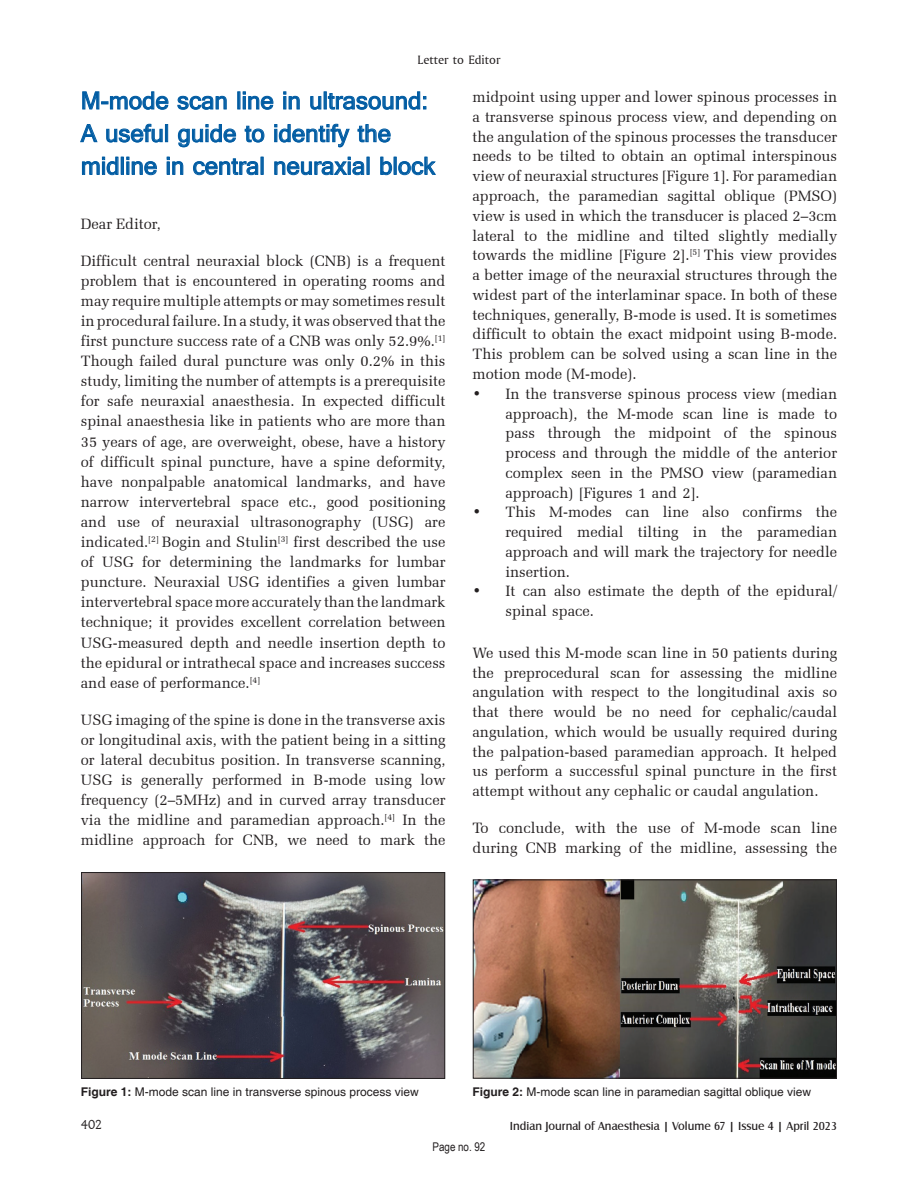
<style>
.page{position:relative;width:918px;height:1188px;background:#fff}
.page>*{position:absolute;margin:0;border:0;box-sizing:border-box;transform-origin:0 0}
.AT{font:24px/32.7px "Microsoft Sans Serif";color:#015ca3}
.TX{font:15px/20.1px "Zapf Elliptical 711 BT";color:#231f20;text-align:justify}
.L{font:15px/19.8px "Zapf Elliptical 711 BT";color:#231f20;text-align:justify}
.LL{font:15px/19.8px "Zapf Elliptical 711 BT";color:#231f20}
.t1{font:12.75px "Amerigo BT Roman A";color:#231f20}
.FGC{font:12px "Helvetica";color:#231f20}
.t2{font:12px "Castle T";color:#231f20}
.TX-2{font:12px "Arial Narrow";color:#231f20}
.t3{font:300 12px "Flareserif 821 BT";color:#231f20}
.s1{font-weight:700}
</style>
<div class="page">
<svg style="left:82px;top:91px;width:87px;height:19px"></svg>
<svg style="left:177px;top:96px;width:50px;height:14px"></svg>
<svg style="left:243px;top:91px;width:31px;height:19px"></svg>
<svg style="left:283px;top:91px;width:17px;height:19px"></svg>
<svg style="left:310px;top:96px;width:12px;height:14px"></svg>
<div style="left:324px;top:91px;width:3px;height:18px;border:1px solid #015ca3"></div>
<svg style="left:328px;top:91px;width:98px;height:19px"></svg>
<svg style="left:80px;top:124px;width:18px;height:18px"></svg>
<svg style="left:106px;top:123px;width:57px;height:20px"></svg>
<div style="left:165px;top:124px;width:3px;height:18px;border:1px solid #015ca3"></div>
<svg style="left:178px;top:124px;width:58px;height:24px"></svg>
<svg style="left:244px;top:125px;width:21px;height:18px"></svg>
<svg style="left:274px;top:123px;width:76px;height:25px"></svg>
<svg style="left:357px;top:124px;width:34px;height:19px"></svg>
<svg style="left:82px;top:156px;width:37px;height:19px"></svg>
<div style="left:121px;top:157px;width:3px;height:18px;border:1px solid #015ca3"></div>
<svg style="left:126px;top:157px;width:31px;height:18px"></svg>
<svg style="left:167px;top:157px;width:17px;height:18px"></svg>
<svg style="left:193px;top:158px;width:65px;height:17px"></svg>
<svg style="left:274px;top:157px;width:90px;height:18px"></svg>
<svg style="left:380px;top:156px;width:12px;height:19px"></svg>
<div style="left:394px;top:157px;width:3px;height:18px;border:1px solid #015ca3"></div>
<svg style="left:398px;top:156px;width:38px;height:19px"></svg>
<img style="left:83px;top:874px;width:360px;height:203px">
<div style="left:81px;top:872px;width:364px;height:207px;border:1px solid #231f20"></div>
<img style="left:475px;top:882px;width:360px;height:194px">
<div style="left:473px;top:880px;width:364px;height:198px;border:1px solid #231f20"></div>
<p class="t1" style="left:417px;top:52px;width:85px">Letter to Editor</p>
<p class="AT" style="left:81px;top:84px;width:356px">M‑mode scan line in ultrasound:<br>A useful guide to identify the midline in central neuraxial block</p>
<p class="TX" style="left:472px;top:87px;width:366px">midpoint using upper and lower spinous processes in a transverse spinous process view, and depending on the angulation of the spinous processes the transducer needs to be tilted to obtain an optimal interspinous view of neuraxial structures [Figure 1]. For paramedian approach, the paramedian sagittal oblique (PMSO) view is used in which the transducer is placed 2–3cm lateral to the midline and tilted slightly medially towards the midline [Figure 2].<sup>[5]</sup> This view provides a better image of the neuraxial structures through the widest part of the interlaminar space. In both of these techniques, generally, B‑mode is used. It is sometimes difficult to obtain the exact midpoint using B‑mode.<br>This problem can be solved using a scan line in the motion mode (M‑mode).</p>
<p class="L" style="left:506px;top:384px;width:333px;text-indent:-33px">• In the transverse spinous process view (median approach), the M‑mode scan line is made to pass through the midpoint of the spinous process and through the middle of the anterior complex seen in the PMSO view (paramedian approach) [Figures 1 and 2].</p>
<p class="L" style="left:506px;top:502px;width:333px;text-indent:-33px">• This M‑modes can line also confirms the required medial tilting in the paramedian approach and will mark the trajectory for needle insertion.</p>
<p class="LL" style="left:506px;top:581px;width:333px;text-indent:-33px">• It can also estimate the depth of the epidural/ spinal space.</p>
<p class="TX" style="left:472px;top:643px;width:366px">We used this M‑mode scan line in 50 patients during the preprocedural scan for assessing the midline angulation with respect to the longitudinal axis so that there would be no need for cephalic/caudal angulation, which would be usually required during the palpation‑based paramedian approach. It helped us perform a successful spinal puncture in the first attempt without any cephalic or caudal angulation.</p>
<p class="TX" style="left:472px;top:818px;width:366px">To conclude, with the use of M‑mode scan line during CNB marking of the midline, assessing the</p>
<p class="TX" style="left:81px;top:213px;width:81px">Dear Editor,</p>
<p class="TX" style="left:81px;top:250px;width:366px">Difficult central neuraxial block (CNB) is a frequent problem that is encountered in operating rooms and may require multiple attempts or may sometimes result in procedural failure. In a study, it was observed that the first puncture success rate of a CNB was only 52.9%.<sup>[1] </sup>Though failed dural puncture was only 0.2% in this study, limiting the number of attempts is a prerequisite for safe neuraxial anaesthesia. In expected difficult spinal anaesthesia like in patients who are more than 35 years of age, are overweight, obese, have a history of difficult spinal puncture, have a spine deformity, have nonpalpable anatomical landmarks, and have narrow intervertebral space etc., good positioning and use of neuraxial ultrasonography (USG) are indicated.<sup>[2]</sup> Bogin and Stulin<sup>[3]</sup> first described the use of USG for determining the landmarks for lumbar puncture. Neuraxial USG identifies a given lumbar intervertebral space more accurately than the landmark technique; it provides excellent correlation between USG‑measured depth and needle insertion depth to the epidural or intrathecal space and increases success and ease of performance.<sup>[4]</sup></p>
<p class="TX" style="left:81px;top:710px;width:366px">USG imaging of the spine is done in the transverse axis or longitudinal axis, with the patient being in a sitting or lateral decubitus position. In transverse scanning, USG is generally performed in B‑mode using low frequency (2–5MHz) and in curved array transducer via the midline and paramedian approach.<sup>[4]</sup> In the midline approach for CNB, we need to mark the</p>
<p class="FGC" style="left:81px;top:1085px;width:340px"><span class="s1">Figure 1:</span> M‑mode scan line in transverse spinous process view</p>
<p class="FGC" style="left:472px;top:1085px;width:340px"><span class="s1">Figure 2:</span> M‑mode scan line in paramedian sagittal oblique view</p>
<p class="t3" style="left:81px;top:1117px;width:23px">402</p>
<p class="t2" style="left:510px;top:1119px;width:329px">Indian Journal of Anaesthesia | Volume 67 | Issue 4 | April 2023</p>
<p class="TX-2" style="left:433px;top:1138px;width:54px">Page no. 92</p>
</div>
